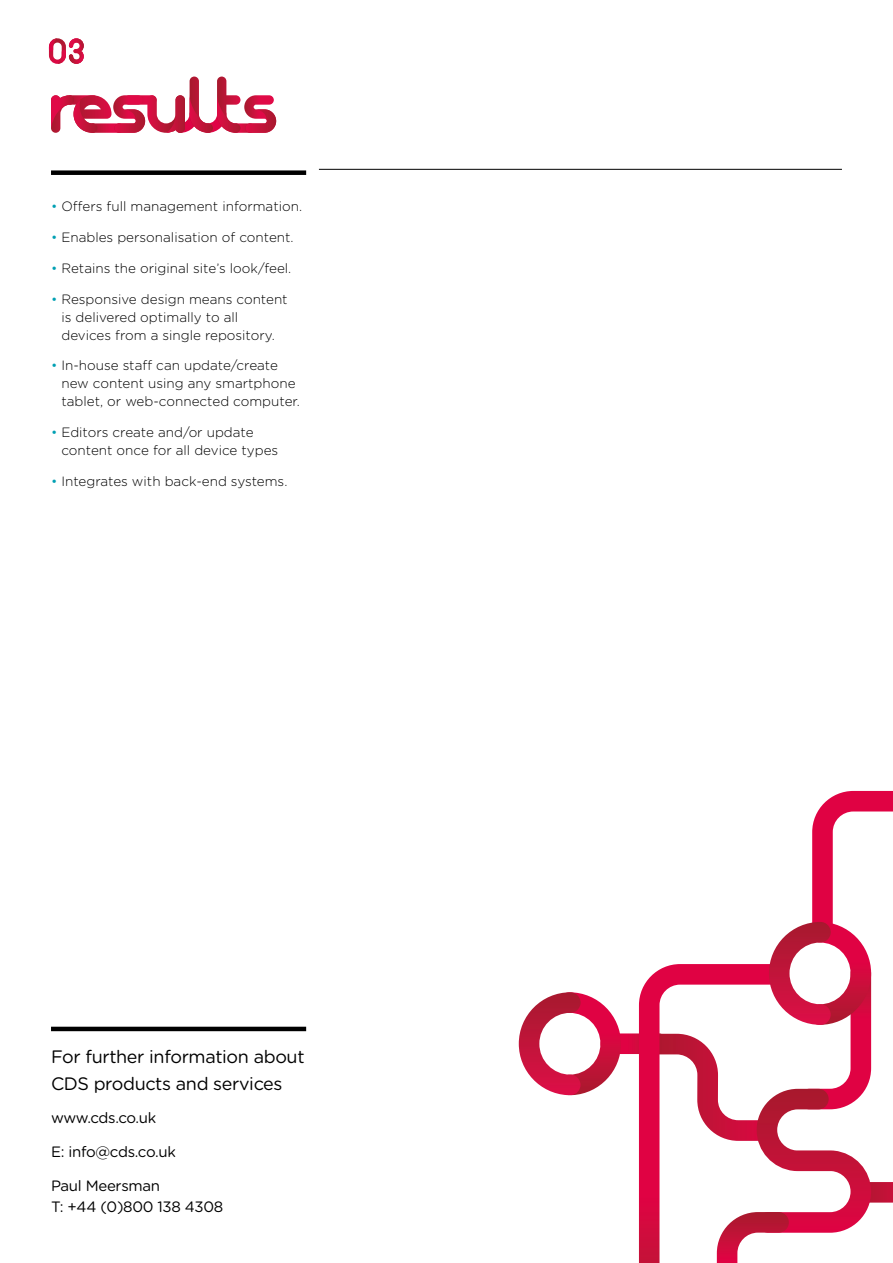
<style>
.page{position:relative;width:893px;height:1263px;background:#fff}
.page>*{position:absolute;margin:0;border:0;box-sizing:border-box;transform-origin:0 0}
.t1{font:18px/27px "Gotham Rounded";letter-spacing:-.02em;color:#000}
.t2{font:15px/21px "Gotham Rounded";letter-spacing:-.02em;color:#000}
.t3{font:300 13.5px/18px "Gotham Rounded";color:#000}
.s1{color:#00a0b3}
</style>
<div class="page">
<svg style="left:51px;top:77px;width:225px;height:56px"></svg>
<hr style="left:319px;top:169px;width:523px;height:1px;background:#000">
<div style="left:51px;top:170px;width:255px;height:5px;background:#000"></div>
<hr style="left:51px;top:1027px;width:255px;height:4px;background:#000">
<svg style="left:49px;top:38px;width:35px;height:26px"></svg>
<svg style="left:519px;top:791px;width:374px;height:472px"></svg>
<p class="t3" style="left:51px;top:197px;width:253px"><span class="s1">•</span> Offers full management information.</p>
<p class="t3" style="left:51px;top:228px;width:244px"><span class="s1">•</span> Enables personalisation of content.</p>
<p class="t3" style="left:51px;top:258px;width:242px"><span class="s1">•</span> Retains the original site’s look/feel.</p>
<p class="t3" style="left:61px;top:289px;width:228px;text-indent:-10px"><span class="s1">•</span> Responsive design means content is delivered optimally to all devices from a single repository.</p>
<p class="t3" style="left:61px;top:356px;width:240px;text-indent:-10px"><span class="s1">•</span> In-house staff can update/create new content using any smartphone tablet, or web-connected computer.</p>
<p class="t3" style="left:61px;top:423px;width:218px;text-indent:-10px"><span class="s1">•</span> Editors create and/or update content once for all device types</p>
<p class="t3" style="left:51px;top:471px;width:238px"><span class="s1">•</span> Integrates with back-end systems.</p>
<h1 class="t1" style="left:51px;top:1042px;width:255px">For further information about<br>CDS products and services</h1>
<p class="t2" style="left:51px;top:1107px;width:107px">www.cds.co.uk</p>
<p class="t2" style="left:51px;top:1141px;width:126px">E: info@cds.co.uk</p>
<p class="t2" style="left:51px;top:1174px;width:174px">Paul Meersman<br>T: +44 (0)800 138 4308</p>
</div>
